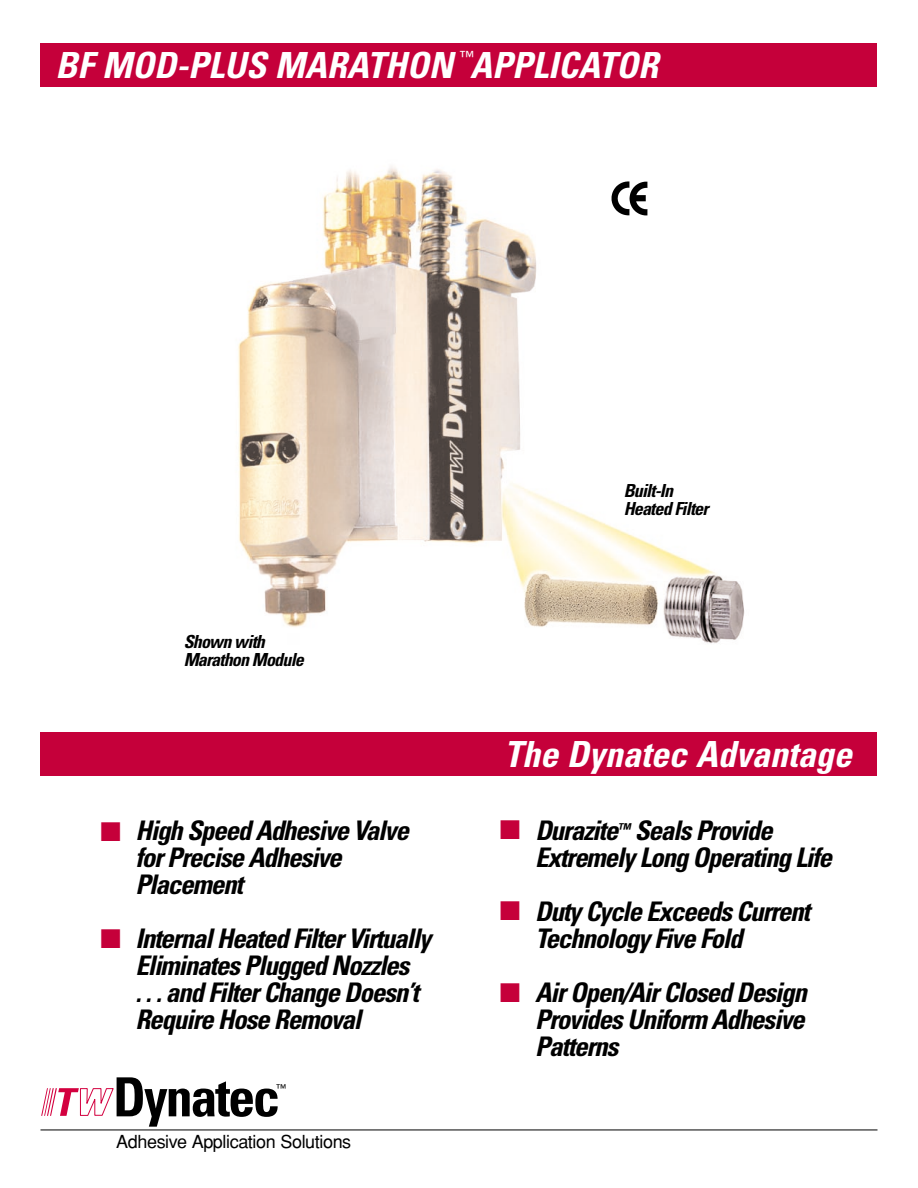
<style>
.page{position:relative;width:918px;height:1188px;background:#fff}
.page>*{position:absolute;margin:0;border:0;box-sizing:border-box;transform-origin:0 0}
.t1{font:700 condensed 54px "Univers";letter-spacing:-.04em;color:#000}
.t2{font:italic 700 condensed 36px "Univers";color:#fff}
.t3{font:italic 700 condensed 27px/27px "Univers";letter-spacing:-.045em;color:#000}
.t4{font:27px "Zapf Dingbats";color:#c5003a}
.t5{font:italic 700 condensed 18px/18px "Univers";letter-spacing:-.045em;color:#000}
.t6{font:18px "Helvetica";letter-spacing:-.02em;color:#000}
.t7{font:15px "Helvetica";color:#fff}
.t8{font:10.5px "Helvetica";color:#000}
</style>
<div class="page">
<img style="left:238px;top:166px;width:507px;height:477px">
<div style="left:40px;top:732px;width:838px;height:43px;background:#c5003a"></div>
<div style="left:40px;top:43px;width:838px;height:43px;background:#c5003a"></div>
<hr style="left:40px;top:1130px;width:838px;height:1px;background:#000">
<svg style="left:41px;top:1088px;width:73px;height:28px"></svg>
<img style="left:612px;top:182px;width:35px;height:33px">
<p class="t7" style="left:459px;top:52px;width:16px">™</p>
<h2 class="t2" style="left:56px;top:52px;width:604px">BF MOD-PLUS MARATHON APPLICATOR</h2>
<p class="t5" style="left:184px;top:635px;width:122px">Shown with<br>Marathon Module</p>
<p class="t4" style="left:100px;top:819px;width:22px">■</p>
<p class="t4" style="left:100px;top:926px;width:22px">■</p>
<p class="t3" style="left:135px;top:819px;width:275px">High Speed Adhesive Valve for Precise Adhesive<br>Placement</p>
<p class="t3" style="left:135px;top:927px;width:297px">Internal Heated Filter Virtually<br>Eliminates Plugged Nozzles<br>. . . and Filter Change Doesn’t<br>Require Hose Removal</p>
<h1 class="t1" style="left:113px;top:1077px;width:169px">Dynatec</h1>
<p class="t8" style="left:276px;top:1085px;width:12px">™</p>
<p class="t6" style="left:116px;top:1135px;width:237px">Adhesive Application Solutions</p>
<p class="t5" style="left:624px;top:483px;width:86px">Built-In<br>Heated Filter</p>
<h2 class="t2" style="left:504px;top:741px;width:349px">The Dynatec Advantage</h2>
<p class="t4" style="left:500px;top:817px;width:22px">■</p>
<p class="t4" style="left:500px;top:898px;width:22px">■</p>
<p class="t4" style="left:500px;top:980px;width:22px">■</p>
<p class="t3" style="left:535px;top:819px;width:298px">Durazite<sup>™</sup> Seals Provide<br>Extremely Long Operating Life</p>
<p class="t3" style="left:535px;top:900px;width:276px">Duty Cycle Exceeds Current<br>Technology Five Fold</p>
<p class="t3" style="left:535px;top:981px;width:273px;text-align:justify">Air Open/Air Closed Design Provides Uniform Adhesive Patterns</p>
</div>
